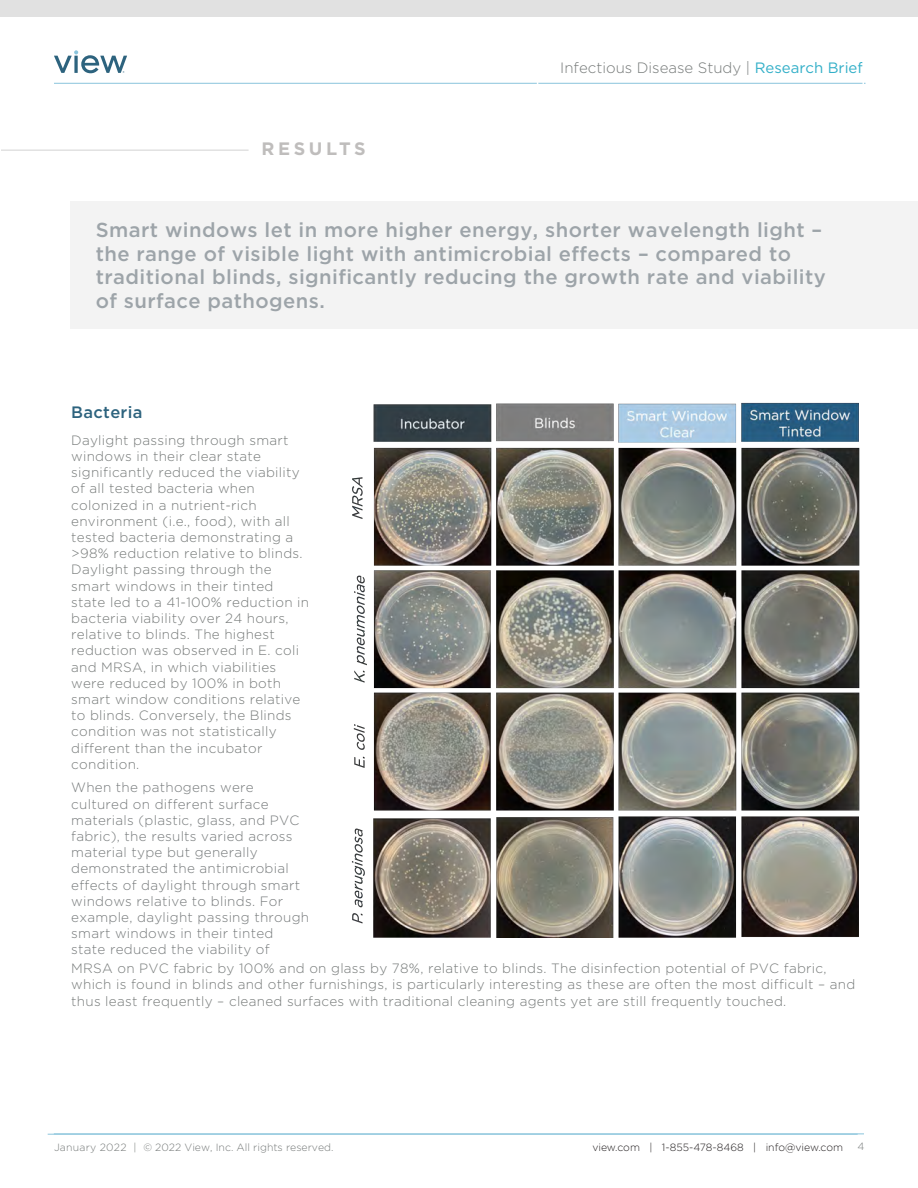
<style>
.page{position:relative;width:918px;height:1188px;background:#fff}
.page>*{position:absolute;margin:0;border:0;box-sizing:border-box;transform-origin:0 0}
.t1{font:500 20.25px/23.9px "Gotham";letter-spacing:.02em;color:#9da4a9}
.t2{font:700 18px "Gotham";letter-spacing:.2em;color:#bfbdbc}
.t3{font:500 16.5px "Gotham";letter-spacing:.02em;color:#2d637e}
.t4{font:300 15px "Gotham";color:#767a79}
.t5{font:300 13.5px/16.2px "Gotham";letter-spacing:.02em;color:#767a79}
.t6{font:300 13.5px/16.2px "Gotham";letter-spacing:.02em;color:#767a7b}
.t7{font:300 10.5px "Gotham";color:#767a79}
.t8{font:300 10.5px "Gotham";color:#231f20}
.s1{font-weight:400;color:#32afc8}
</style>
<div class="page">
<hr style="left:54px;top:1134px;width:810px;height:1px;background:#8ac4dc">
<hr style="left:48px;top:1134px;width:810px;height:1px;background:#8ac4dc">
<hr style="left:54px;top:83px;width:812px;height:1px;background:#8ac4dc">
<svg style="left:54px;top:50px;width:73px;height:23px"></svg>
<div style="left:0;top:0;width:918px;height:17px;background:#e1e1e1"></div>
<div style="left:70px;top:201px;width:848px;height:128px;background:#f3f3f3"></div>
<hr style="left:2px;top:149px;width:247px;height:2px;background:#e1e1e1">
<img style="left:351px;top:402px;width:509px;height:535px">
<p class="t2" style="left:262px;top:138px;width:106px">RESULTS</p>
<p class="t4" style="left:560px;top:59px;width:304px">Infectious Disease Study | <span class="s1">Research Brief</span></p>
<p class="t1" style="left:96px;top:217px;width:732px">Smart windows let in more higher energy, shorter wavelength light – the range of visible light with antimicrobial effects – compared to traditional blinds, significantly reducing the growth rate and viability of surface pathogens.</p>
<p class="t3" style="left:71px;top:401px;width:73px">Bacteria</p>
<p class="t5" style="left:71px;top:432px;width:239px">Daylight passing through smart windows in their clear state significantly reduced the viability of all tested bacteria when colonized in a nutrient-rich environment (i.e., food), with all tested bacteria demonstrating a &gt;98% reduction relative to blinds.<br>Daylight passing through the smart windows in their tinted state led to a 41-100% reduction in bacteria viability over 24 hours, relative to blinds. The highest reduction was observed in E. coli and MRSA, in which viabilities were reduced by 100% in both smart window conditions relative to blinds. Conversely, the Blinds condition was not statistically different than the incubator condition.</p>
<p class="t6" style="left:71px;top:779px;width:239px">When the pathogens were cultured on different surface materials (plastic, glass, and PVC fabric), the results varied across material type but generally demonstrated the antimicrobial effects of daylight through smart windows relative to blinds. For example, daylight passing through smart windows in their tinted state reduced the viability of</p>
<p class="t5" style="left:71px;top:959px;width:785px">MRSA on PVC fabric by 100% and on glass by 78%, relative to blinds. The disinfection potential of PVC fabric, which is found in blinds and other furnishings, is particularly interesting as these are often the most difficult – and thus least frequently – cleaned surfaces with traditional cleaning agents yet are still frequently touched.</p>
<p class="t7" style="left:54px;top:1141px;width:281px">January 2022 | © 2022 View, Inc. All rights reserved.</p>
<p class="t8" style="left:592px;top:1141px;width:252px">view.com | 1-855-478-8468 | info@view.com</p>
<p class="t7" style="left:858px;top:1141px;width:8px">4</p>
</div>
